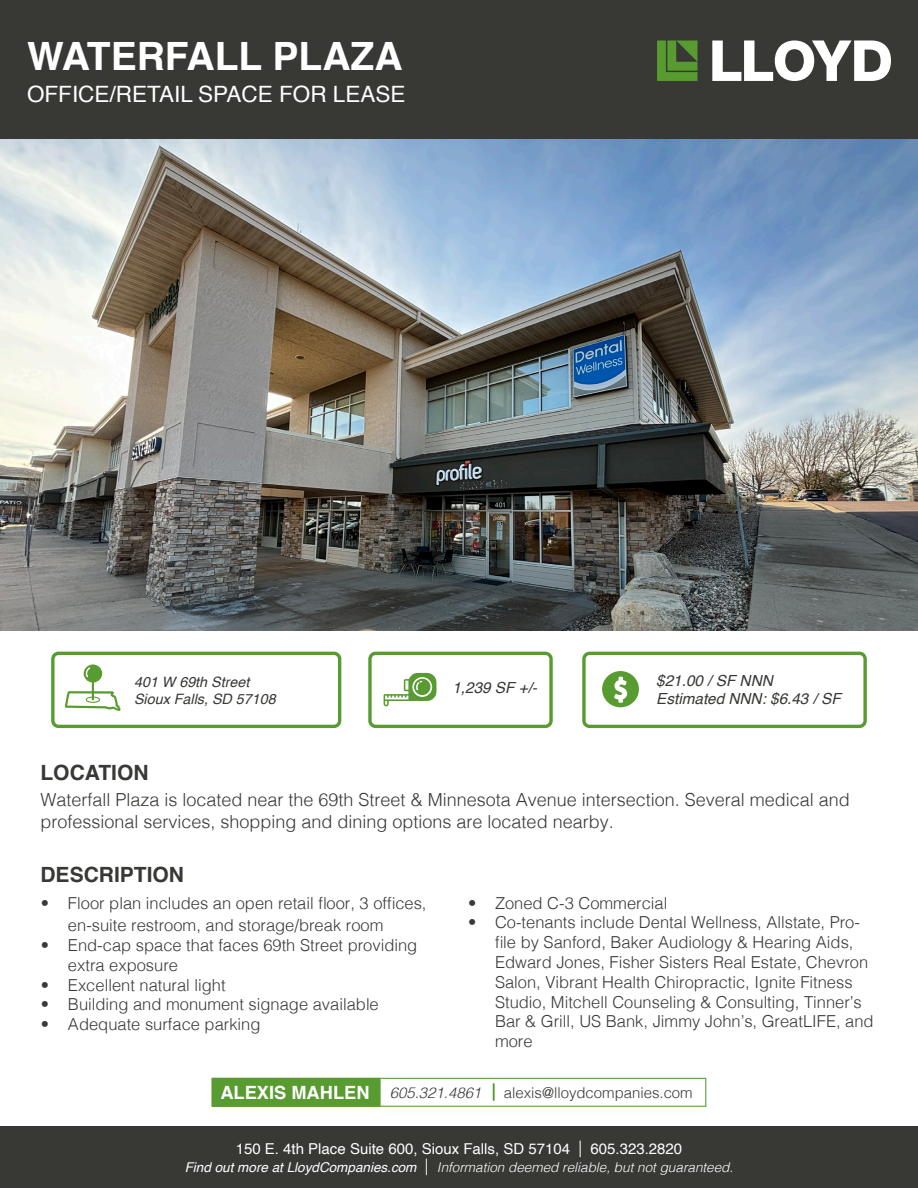
<style>
.page{position:relative;width:918px;height:1188px;background:#fff}
.page>*{position:absolute;margin:0;border:0;box-sizing:border-box;transform-origin:0 0}
.t1{font:700 39px "Helvetica";color:#fff}
.t2{font:22.5px "Helvetica";color:#fff}
.t3{font:700 21px "Helvetica";color:#383935}
.t4{font:700 18.3px "Helvetica";color:#fff}
.t5{font:300 18px "Helvetica";color:#383935}
.t6{font:300 16.5px/19.8px "Helvetica";color:#373a36}
.t7{font:italic 15.3px "Helvetica";color:#383935}
.t8{font:15px "Helvetica";color:#fff}
.t9{font:300 15px "Helvetica";color:#383935}
.t10{font:italic 14.25px "Helvetica";color:#383935}
.t11{font:italic 300 13.5px "Helvetica";color:#fff}
.s1{font-style:italic}
.s2{font-style:italic;color:#589b31}
.s3{font-weight:300;font-size:16.5px}
.s4{font-weight:400}
.s5{font-style:normal;font-size:16.5px}
</style>
<div class="page">
<div style="left:0;top:0;width:918px;height:139px;background:#383935"></div>
<svg style="left:657px;top:41px;width:41px;height:40px"></svg>
<svg style="left:712px;top:40px;width:179px;height:41px"></svg>
<img style="left:0;top:139px;width:918px;height:492px">
<div style="left:0;top:1126px;width:918px;height:62px;background:#383935"></div>
<svg style="left:602px;top:671px;width:37px;height:36px"></svg>
<div style="left:582px;top:652px;width:285px;height:76px;border:3px solid #589b31;border-radius:6px"></div>
<div style="left:51px;top:652px;width:290px;height:76px;border:3px solid #589b31;border-radius:6px"></div>
<div style="left:368px;top:652px;width:185px;height:76px;border:3px solid #589b31;border-radius:6px"></div>
<svg style="left:384px;top:673px;width:52px;height:33px"></svg>
<div style="left:212px;top:1078px;width:494px;height:29px;border:1px solid #589b31"></div>
<div style="left:212px;top:1078px;width:169px;height:29px;background:#589b31"></div>
<svg style="left:65px;top:664px;width:56px;height:47px"></svg>
<p class="t1" style="left:27px;top:25px;width:377px">WATERFALL PLAZA</p>
<p class="t2" style="left:27px;top:77px;width:380px">OFFICE/RETAIL SPACE FOR LEASE</p>
<p class="t10" style="left:134px;top:670px;width:117px">401 W 69th Street</p>
<p class="t10" style="left:134px;top:688px;width:143px">Sioux Falls, SD 57108</p>
<p class="t3" style="left:40px;top:755px;width:110px">LOCATION</p>
<p class="t7" style="left:452px;top:676px;width:86px">1,239 SF +/-</p>
<p class="t7" style="left:656px;top:668px;width:118px">$21.00 / SF NNN</p>
<p class="t7" style="left:656px;top:686px;width:186px">Estimated NNN: $6.43 / SF</p>
<p class="t5" style="left:40px;top:785px;width:811px">Waterfall Plaza is located near the 69th Street &amp; Minnesota Avenue intersection. Several medical and</p>
<p class="t5" style="left:40px;top:806px;width:575px">professional services, shopping and dining options are located nearby.</p>
<p class="t3" style="left:40px;top:858px;width:145px">DESCRIPTION</p>
<p class="t6" style="left:68px;top:890px;width:360px;line-height:22.5px;text-indent:-27px">• Floor plan includes an open retail floor, 3 offices, en-suite restroom, and storage/break room</p>
<p class="t6" style="left:68px;top:934px;width:351px;text-indent:-27px">• End-cap space that faces 69th Street providing extra exposure</p>
<p class="t6" style="left:41px;top:974px;width:186px">• Excellent natural light</p>
<p class="t6" style="left:41px;top:993px;width:339px">• Building and monument signage available</p>
<p class="t6" style="left:41px;top:1013px;width:221px">• Adequate surface parking</p>
<p class="t6" style="left:468px;top:892px;width:201px">• Zoned C-3 Commercial</p>
<p class="t6" style="left:495px;top:911px;width:380px;text-indent:-27px">• Co-tenants include Dental Wellness, Allstate, Pro&shy;file by Sanford, Baker Audiology &amp; Hearing Aids, Edward Jones, Fisher Sisters Real Estate, Chevron Salon, Vibrant Health Chiropractic, Ignite Fitness Studio, Mitchell Counseling &amp; Consulting, Tinner’s Bar &amp; Grill, US Bank, Jimmy John’s, GreatLIFE, and more</p>
<p class="t4" style="left:220px;top:1078px;width:151px">ALEXIS MAHLEN</p>
<p class="t9" style="left:390px;top:1080px;width:304px"><span class="s1">605.321.4861</span> <span class="s2">|</span> alexis@lloydcompanies.com</p>
<p class="t8" style="left:236px;top:1137px;width:448px">150 E. 4th Place Suite 600, Sioux Falls, SD 57104 <span class="s3">|</span> 605.323.2820</p>
<p class="t11" style="left:185px;top:1156px;width:550px"><span class="s4">Find out more at LloydCompanies.com</span> <span class="s5">|</span> Information deemed reliable, but not guaranteed.</p>
</div>
